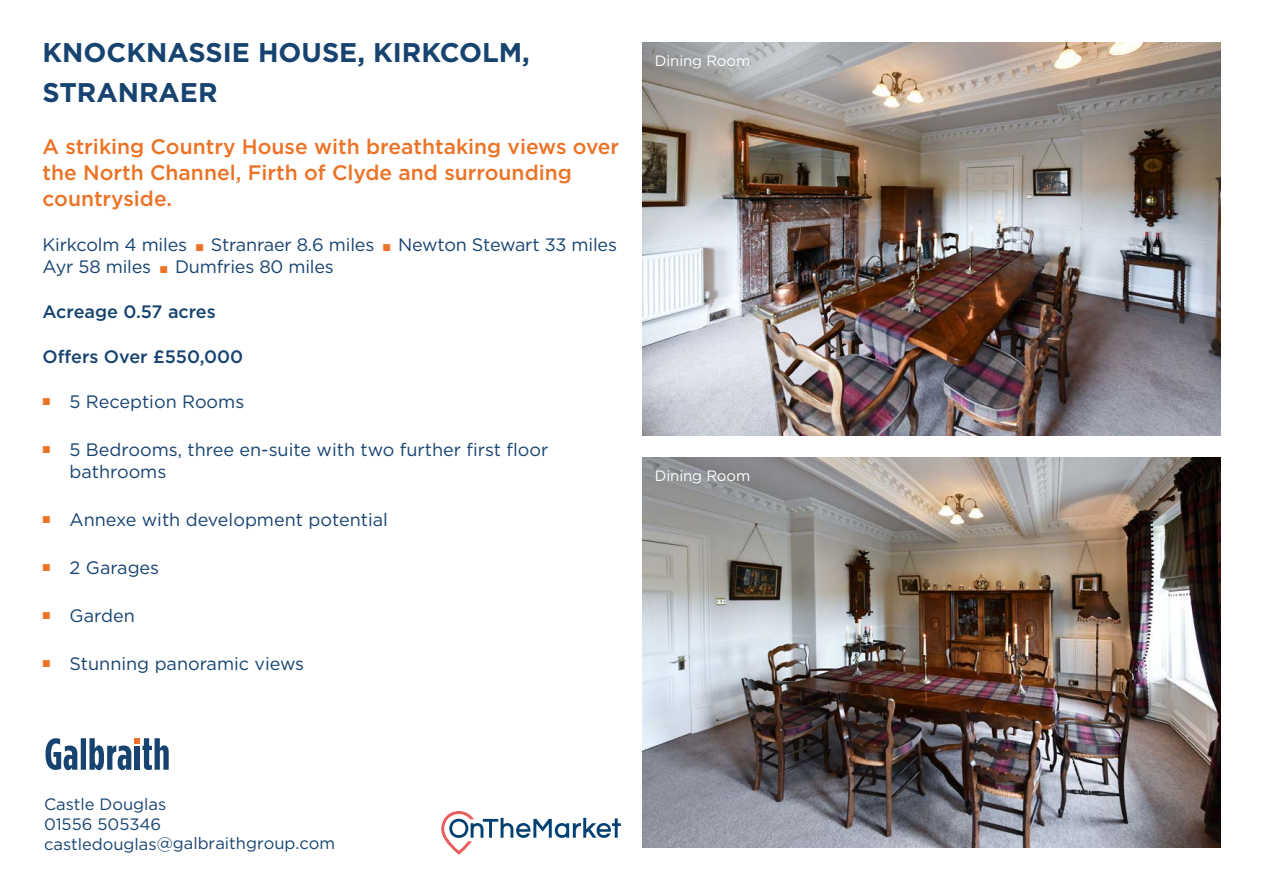
<style>
.page{position:relative;width:1263px;height:893px;background:#fff}
.page>*{position:absolute;margin:0;border:0;box-sizing:border-box;transform-origin:0 0}
.Page_3_Address{font:700 27px/39.8px "Gotham HTF";color:#174370}
.t1{font:500 21px/26px "Gotham HTF";color:#ec7326}
.t2{font:18px/22.4px "Gotham HTF";color:#174370}
.Bullets{font:500 18px "Gotham HTF";color:#174370}
.t3{font:16.5px "Gotham HTF";color:#174370}
.Body_Text{font:15px "Gotham HTF";letter-spacing:-.01em;color:#fff}
.s1{font-family:"Proxima Nova";font-size:12px;color:#ec7326}
</style>
<div class="page">
<svg style="left:46px;top:738px;width:123px;height:32px"></svg>
<div style="left:135px;top:746px;width:5px;height:24px;background:#174370"></div>
<img style="left:642px;top:42px;width:578px;height:394px">
<img style="left:642px;top:457px;width:578px;height:391px">
<svg style="left:441px;top:811px;width:180px;height:44px"></svg>
<p class="Page_3_Address" style="left:43px;top:32px;width:489px">KNOCKNASSIE HOUSE, KIRKCOLM,<br>STRANRAER</p>
<p class="t1" style="left:43px;top:133px;width:578px">A striking Country House with breathtaking views over the North Channel, Firth of Clyde and surrounding countryside.</p>
<p class="t2" style="left:43px;top:233px;width:576px">Kirkcolm 4 miles <span class="s1">■</span> Stranraer 8.6 miles <span class="s1">■</span> Newton Stewart 33 miles<br>Ayr 58 miles <span class="s1">■</span> Dumfries 80 miles</p>
<p class="Bullets" style="left:43px;top:301px;width:175px">Acreage 0.57 acres</p>
<p class="Bullets" style="left:43px;top:346px;width:202px">Offers Over £550,000</p>
<p class="t2" style="left:43px;top:390px;width:203px"><sup>■</sup> 5 Reception Rooms</p>
<p class="t2" style="left:70px;top:438px;width:480px;text-indent:-27px"><sup>■</sup> 5 Bedrooms, three en-suite with two further first floor bathrooms</p>
<p class="t2" style="left:43px;top:508px;width:347px"><sup>■</sup> Annexe with development potential</p>
<p class="t2" style="left:43px;top:556px;width:118px"><sup>■</sup> 2 Garages</p>
<p class="t2" style="left:43px;top:604px;width:94px"><sup>■</sup> Garden</p>
<p class="t2" style="left:43px;top:652px;width:263px"><sup>■</sup> Stunning panoramic views</p>
<p class="Body_Text" style="left:655px;top:53px;width:97px">Dining Room</p>
<p class="Body_Text" style="left:655px;top:467px;width:97px">Dining Room</p>
<p class="t3" style="left:44px;top:795px;width:124px">Castle Douglas</p>
<p class="t3" style="left:44px;top:815px;width:119px">01556 505346</p>
<p class="t3" style="left:44px;top:834px;width:293px">castledouglas@galbraithgroup.com</p>
</div>
